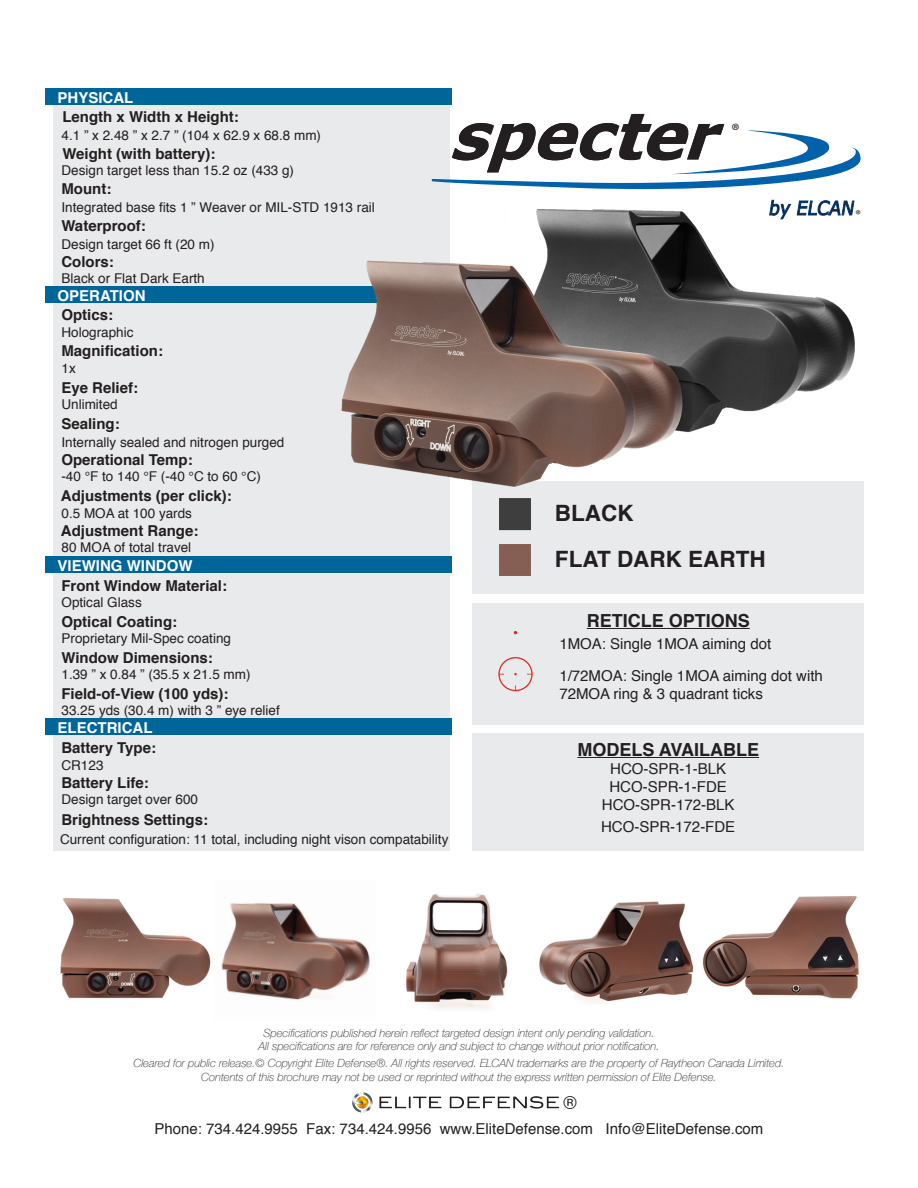
<style>
.page{position:relative;width:918px;height:1188px;background:#fff}
.page>*{position:absolute;margin:0;border:0;box-sizing:border-box;transform-origin:0 0}
.t1{font:700 22.5px "Helvetica";color:#231f20}
.t2{font:19.5px "Myriad Pro";color:#231f20}
.t3{font:700 18px "Helvetica";color:#231f20}
.t4{font:18px "Helvetica";color:#231f20}
.t5{font:700 15px "Helvetica";color:#231f20}
.t6{font:15px/18px "Helvetica";color:#231f20}
.t7{font:700 15px "Helvetica";color:#fff}
.t8{font:13.5px "Helvetica";color:#231f20}
.t9{font:13.05px "Myriad Pro";color:#231f20}
.t10{font:italic 100 11.25px/13.5px "Helvetica Neue";color:#231f20;text-align:center}
</style>
<div class="page">
<div style="left:53px;top:97px;width:397px;height:754px;background:#e9eaeb"></div>
<div style="left:45px;top:88px;width:406px;height:17px;background:#069"></div>
<div style="left:45px;top:286px;width:406px;height:17px;background:#069"></div>
<div style="left:45px;top:718px;width:406px;height:17px;background:#069"></div>
<div style="left:45px;top:556px;width:406px;height:17px;background:#069"></div>
<div style="left:472px;top:481px;width:392px;height:113px;background:#e9eaeb"></div>
<img style="left:499px;top:525px;width:32px;height:51px">
<div style="left:472px;top:733px;width:392px;height:118px;background:#e9eaeb"></div>
<div style="left:472px;top:603px;width:392px;height:121px;background:#e9eaeb"></div>
<hr style="left:587px;top:628px;width:163px;height:1px;background:#231f20">
<hr style="left:577px;top:757px;width:182px;height:1px;background:#231f20">
<img style="left:60px;top:893px;width:448px;height:116px">
<img style="left:539px;top:896px;width:320px;height:107px">
<img style="left:498px;top:630px;width:35px;height:62px">
<img style="left:341px;top:179px;width:514px;height:346px">
<img style="left:352px;top:1092px;width:208px;height:21px">
<svg style="left:769px;top:200px;width:85px;height:19px"></svg>
<svg style="left:432px;top:114px;width:429px;height:79px"></svg>
<p class="t7" style="left:58px;top:85px;width:77px">PHYSICAL</p>
<p class="t5" style="left:62px;top:105px;width:178px">Length x Width x Height:</p>
<p class="t8" style="left:62px;top:124px;width:261px">4.1 ” x 2.48 ” x 2.7 ” (104 x 62.9 x 68.8 mm)</p>
<p class="t8" style="left:62px;top:160px;width:234px">Design target less than 15.2 oz (433 g)</p>
<p class="t8" style="left:62px;top:197px;width:315px">Integrated base fits 1 ” Weaver or MIL-STD 1913 rail</p>
<p class="t8" style="left:62px;top:233px;width:155px">Design target 66 ft (20 m)</p>
<p class="t5" style="left:62px;top:141px;width:155px">Weight (with battery):</p>
<p class="t5" style="left:61px;top:177px;width:51px">Mount:</p>
<p class="t5" style="left:61px;top:214px;width:86px">Waterproof:</p>
<p class="t5" style="left:61px;top:250px;width:54px">Colors:</p>
<p class="t8" style="left:62px;top:268px;width:145px">Black or Flat Dark Earth</p>
<p class="t7" style="left:58px;top:283px;width:90px">OPERATION</p>
<p class="t5" style="left:61px;top:303px;width:53px">Optics:</p>
<p class="t5" style="left:61px;top:339px;width:103px">Magnification:</p>
<p class="t5" style="left:61px;top:375px;width:78px">Eye Relief:</p>
<p class="t5" style="left:61px;top:412px;width:60px">Sealing:</p>
<p class="t8" style="left:62px;top:322px;width:74px">Holographic</p>
<p class="t8" style="left:62px;top:358px;width:16px">1x</p>
<p class="t8" style="left:62px;top:394px;width:58px">Unlimited</p>
<p class="t8" style="left:62px;top:431px;width:224px">Internally sealed and nitrogen purged</p>
<p class="t8" style="left:62px;top:466px;width:201px">-40 °F to 140 °F (-40 °C to 60 °C)</p>
<p class="t8" style="left:62px;top:502px;width:132px">0.5 MOA at 100 yards</p>
<p class="t8" style="left:62px;top:537px;width:131px">80 MOA of total travel</p>
<p class="t5" style="left:61px;top:447px;width:133px">Operational Temp:</p>
<p class="t5" style="left:61px;top:484px;width:172px">Adjustments (per click):</p>
<p class="t5" style="left:61px;top:519px;width:139px">Adjustment Range:</p>
<p class="t7" style="left:58px;top:553px;width:136px">VIEWING WINDOW</p>
<p class="t5" style="left:61px;top:573px;width:167px">Front Window Material:</p>
<p class="t2" style="left:732px;top:119px;width:10px">®</p>
<p class="t1" style="left:555px;top:495px;width:80px">BLACK</p>
<p class="t1" style="left:555px;top:541px;width:212px">FLAT DARK EARTH</p>
<p class="t8" style="left:62px;top:591px;width:82px">Optical Glass</p>
<p class="t8" style="left:62px;top:628px;width:171px">Proprietary Mil-Spec coating</p>
<p class="t8" style="left:62px;top:664px;width:191px">1.39 ” x 0.84 ” (35.5 x 21.5 mm)</p>
<p class="t8" style="left:62px;top:700px;width:220px">33.25 yds (30.4 m) with 3 ” eye relief</p>
<p class="t5" style="left:61px;top:609px;width:117px">Optical Coating:</p>
<p class="t3" style="left:587px;top:606px;width:165px">RETICLE OPTIONS</p>
<p class="t6" style="left:559px;top:635px;width:213px">1MOA: Single 1MOA aiming dot</p>
<p class="t6" style="left:559px;top:667px;width:265px">1/72MOA: Single 1MOA aiming dot with<br>72MOA ring &amp; 3 quadrant ticks</p>
<p class="t5" style="left:61px;top:646px;width:153px">Window Dimensions:</p>
<p class="t5" style="left:61px;top:681px;width:169px">Field-of-View (100 yds):</p>
<p class="t7" style="left:58px;top:715px;width:96px">ELECTRICAL</p>
<p class="t5" style="left:61px;top:736px;width:96px">Battery Type:</p>
<p class="t8" style="left:62px;top:754px;width:44px">CR123</p>
<p class="t8" style="left:62px;top:789px;width:138px">Design target over 600</p>
<p class="t8" style="left:60px;top:828px;width:390px">Current configuration: 11 total, including night vison compatability</p>
<p class="t5" style="left:61px;top:771px;width:89px">Battery Life:</p>
<p class="t5" style="left:61px;top:807px;width:148px">Brightness Settings:</p>
<p class="t3" style="left:577px;top:735px;width:183px">MODELS AVAILABLE</p>
<p class="t6" style="left:610px;top:760px;width:117px">HCO-SPR-1-BLK</p>
<p class="t6" style="left:609px;top:778px;width:119px">HCO-SPR-1-FDE</p>
<p class="t6" style="left:602px;top:796px;width:134px">HCO-SPR-172-BLK</p>
<p class="t6" style="left:601px;top:818px;width:136px">HCO-SPR-172-FDE</p>
<p class="t9" style="left:856px;top:207px;width:7px">®</p>
<p class="t10" style="left:263px;top:1025px;width:393px">Specifications published herein reflect targeted design intent only pending validation.</p>
<p class="t10" style="left:258px;top:1039px;width:403px">All specifications are for reference only and subject to change without prior notification.</p>
<p class="t10" style="left:134px;top:1056px;width:652px">Cleared for public release.© Copyright Elite Defense®. All rights reserved. ELCAN trademarks are the property of Raytheon Canada Limited.<br>Contents of this brochure may not be used or reprinted without the express written permission of Elite Defense.</p>
<p class="t4" style="left:563px;top:1088px;width:15px">®</p>
<p class="t6" style="left:155px;top:1120px;width:610px">Phone: 734.424.9955 Fax: 734.424.9956 www.EliteDefense.com Info@EliteDefense.com</p>
</div>
